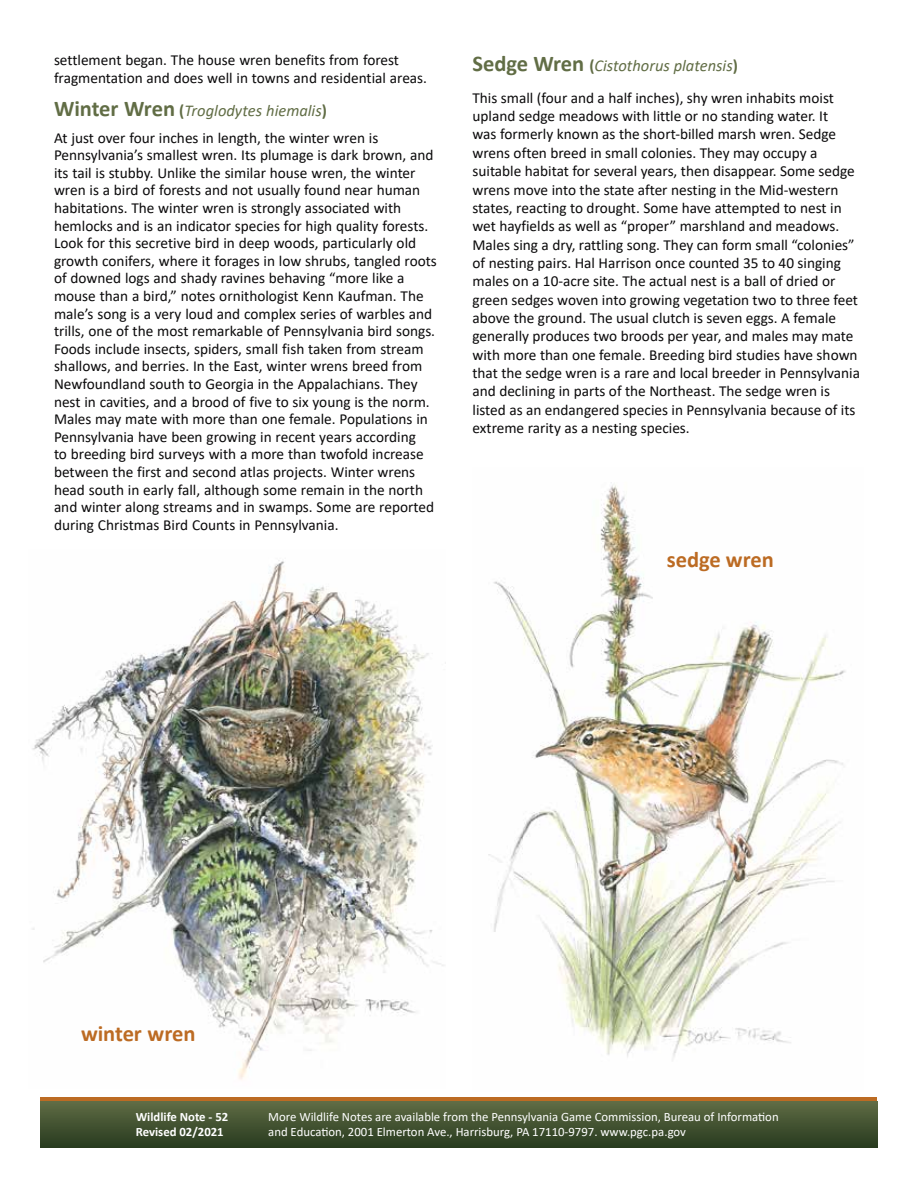
<style>
.page{position:relative;width:918px;height:1188px;background:#fff}
.page>*{position:absolute;margin:0;border:0;box-sizing:border-box;transform-origin:0 0}
.t1{font:700 22.5px "Calibri";color:#bc6b23}
.t2{font:italic 16.5px "Calibri";color:#616d45}
.t3{font:15.3px/17.5px "Calibri";color:#0b0a0b}
.t4{font:12.75px/15px "Calibri";color:#fff}
.t5{font:700 12.75px/15px "Calibri";color:#fff}
.s1{font-weight:700;font-style:normal;font-size:22.5px}
.s2{font-weight:700;font-style:normal}
</style>
<div class="page">
<img style="left:488px;top:482px;width:358px;height:576px">
<img style="left:32px;top:560px;width:414px;height:520px">
<div style="left:40px;top:1097px;width:838px;height:19px;background:#bc6b23"></div>
<div style="left:40px;top:1101px;width:838px;height:46px;background:linear-gradient(to bottom,#606c45,#293c20)"></div>
<p class="t3" style="left:54px;top:51px;width:375px">settlement began. The house wren benefits from forest fragmentation and does well in towns and residential areas.</p>
<p class="t2" style="left:54px;top:99px;width:275px"><span class="s1">Winter Wren</span> <span class="s2">(</span>Troglodytes hiemalis<span class="s2">)</span></p>
<p class="t3" style="left:54px;top:128px;width:384px">At just over four inches in length, the winter wren is Pennsylvania’s smallest wren. Its plumage is dark brown, and its tail is stubby. Unlike the similar house wren, the winter wren is a bird of forests and not usually found near human habitations. The winter wren is strongly associated with hemlocks and is an indicator species for high quality forests.<br>Look for this secretive bird in deep woods, particularly old growth conifers, where it forages in low shrubs, tangled roots of downed logs and shady ravines behaving “more like a mouse than a bird,” notes ornithologist Kenn Kaufman. The male’s song is a very loud and complex series of warbles and trills, one of the most remarkable of Pennsylvania bird songs.<br>Foods include insects, spiders, small fish taken from stream shallows, and berries. In the East, winter wrens breed from Newfoundland south to Georgia in the Appalachians. They nest in cavities, and a brood of five to six young is the norm.<br>Males may mate with more than one female. Populations in Pennsylvania have been growing in recent years according<br>to breeding bird surveys with a more than twofold increase between the first and second atlas projects. Winter wrens head south in early fall, although some remain in the north and winter along streams and in swamps. Some are reported during Christmas Bird Counts in Pennsylvania.</p>
<p class="t2" style="left:472px;top:54px;width:267px"><span class="s1">Sedge Wren</span> <span class="s2">(</span>Cistothorus platensis<span class="s2">)</span></p>
<p class="t3" style="left:472px;top:88px;width:389px;line-height:18.3px">This small (four and a half inches), shy wren inhabits moist upland sedge meadows with little or no standing water. It<br>was formerly known as the short-billed marsh wren. Sedge wrens often breed in small colonies. They may occupy a suitable habitat for several years, then disappear. Some sedge wrens move into the state after nesting in the Mid-western states, reacting to drought. Some have attempted to nest in wet hayfields as well as “proper” marshland and meadows.<br>Males sing a dry, rattling song. They can form small “colonies” of nesting pairs. Hal Harrison once counted 35 to 40 singing males on a 10-acre site. The actual nest is a ball of dried or green sedges woven into growing vegetation two to three feet above the ground. The usual clutch is seven eggs. A female generally produces two broods per year, and males may mate with more than one female. Breeding bird studies have shown that the sedge wren is a rare and local breeder in Pennsylvania and declining in parts of the Northeast. The sedge wren is listed as an endangered species in Pennsylvania because of its extreme rarity as a nesting species.</p>
<h1 class="t1" style="left:667px;top:544px;width:109px">sedge wren</h1>
<h1 class="t1" style="left:81px;top:1017px;width:116px">winter wren</h1>
<p class="t5" style="left:136px;top:1110px;width:94px">Wildlife Note - 52<br>Revised 02/2021</p>
<p class="t4" style="left:268px;top:1109px;width:512px">More Wildlife Notes are available from the Pennsylvania Game Commission, Bureau of Information and Education, 2001 Elmerton Ave., Harrisburg, PA 17110-9797. www.pgc.pa.gov</p>
</div>
